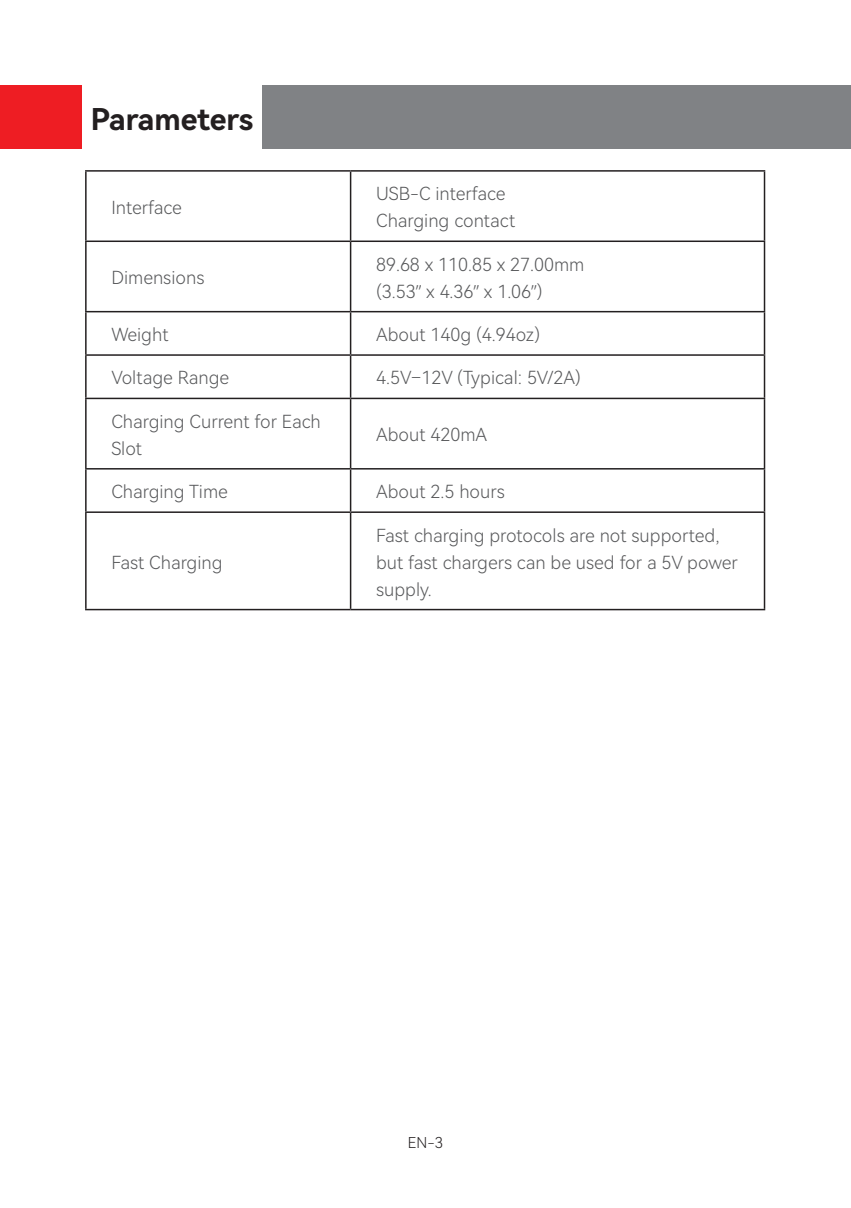
<style>
.page{position:relative;width:851px;height:1208px;background:#fff}
.page>*{position:absolute;margin:0;border:0;box-sizing:border-box;transform-origin:0 0}
.Heading{font:30px "Harmony OS Sans SC Bold";color:#231f20}
.Light_5pt{font:18px/27px "Harmony OS Sans SC Light";color:#57585a}
.t1{font:15px "Harmony OS Sans SC Light";color:#231f20}
.s1{font-family:"Noto Sans";font-weight:300}
</style>
<div class="page">
<div style="left:82px;top:85px;width:768px;height:63px;background:#808285"></div>
<div style="left:0;top:85px;width:82px;height:63px;background:#ee1d23"></div>
<hr style="left:85px;top:170px;width:265px;height:2px;background:#231f20">
<hr style="left:85px;top:172px;width:2px;height:68px;background:#231f20">
<hr style="left:350px;top:170px;width:415px;height:2px;background:#231f20">
<hr style="left:350px;top:172px;width:1px;height:68px;background:#231f20">
<hr style="left:763px;top:172px;width:2px;height:68px;background:#231f20">
<hr style="left:85px;top:240px;width:265px;height:2px;background:#231f20">
<hr style="left:85px;top:242px;width:2px;height:69px;background:#231f20">
<hr style="left:350px;top:240px;width:415px;height:2px;background:#231f20">
<hr style="left:350px;top:242px;width:1px;height:69px;background:#231f20">
<hr style="left:763px;top:242px;width:2px;height:69px;background:#231f20">
<hr style="left:85px;top:311px;width:265px;height:1px;background:#231f20">
<hr style="left:85px;top:312px;width:2px;height:42px;background:#231f20">
<hr style="left:350px;top:311px;width:415px;height:1px;background:#231f20">
<hr style="left:350px;top:312px;width:1px;height:42px;background:#231f20">
<hr style="left:763px;top:312px;width:2px;height:42px;background:#231f20">
<hr style="left:85px;top:354px;width:265px;height:2px;background:#231f20">
<hr style="left:85px;top:356px;width:2px;height:42px;background:#231f20">
<hr style="left:350px;top:354px;width:415px;height:2px;background:#231f20">
<hr style="left:350px;top:356px;width:1px;height:42px;background:#231f20">
<hr style="left:763px;top:356px;width:2px;height:42px;background:#231f20">
<hr style="left:85px;top:398px;width:265px;height:1px;background:#231f20">
<hr style="left:85px;top:399px;width:2px;height:69px;background:#231f20">
<hr style="left:350px;top:398px;width:415px;height:1px;background:#231f20">
<hr style="left:350px;top:399px;width:1px;height:69px;background:#231f20">
<hr style="left:763px;top:399px;width:2px;height:69px;background:#231f20">
<hr style="left:85px;top:468px;width:265px;height:1px;background:#231f20">
<hr style="left:85px;top:469px;width:2px;height:42px;background:#231f20">
<hr style="left:350px;top:468px;width:415px;height:1px;background:#231f20">
<hr style="left:350px;top:469px;width:1px;height:42px;background:#231f20">
<hr style="left:763px;top:469px;width:2px;height:42px;background:#231f20">
<hr style="left:85px;top:511px;width:265px;height:2px;background:#231f20">
<hr style="left:85px;top:513px;width:2px;height:96px;background:#231f20">
<hr style="left:350px;top:511px;width:415px;height:2px;background:#231f20">
<hr style="left:350px;top:513px;width:1px;height:96px;background:#231f20">
<hr style="left:763px;top:513px;width:2px;height:96px;background:#231f20">
<hr style="left:85px;top:609px;width:265px;height:1px;background:#231f20">
<hr style="left:350px;top:609px;width:415px;height:1px;background:#231f20">
<div style="left:82px;top:85px;width:180px;height:63px;background:#fff"></div>
<p class="Heading" style="left:91px;top:98px;width:164px">Parameters</p>
<p class="Light_5pt" style="left:111px;top:193px;width:72px">Interface</p>
<p class="Light_5pt" style="left:111px;top:263px;width:94px">Dimensions</p>
<p class="Light_5pt" style="left:376px;top:180px;width:131px">USB-C interface</p>
<p class="Light_5pt" style="left:376px;top:207px;width:140px">Charging contact</p>
<p class="Light_5pt" style="left:376px;top:250px;width:210px">89.68 x 110.85 x 27.00mm</p>
<p class="Light_5pt" style="left:376px;top:277px;width:168px">(3.53<span class="s1">”</span> x 4.36<span class="s1">”</span> x 1.06<span class="s1">”</span>)</p>
<p class="Light_5pt" style="left:111px;top:320px;width:59px">Weight</p>
<p class="Light_5pt" style="left:376px;top:320px;width:165px">About 140g (4.94oz)</p>
<p class="Light_5pt" style="left:111px;top:364px;width:119px">Voltage Range</p>
<p class="Light_5pt" style="left:376px;top:364px;width:206px">4.5V–12V (Typical: 5V/2A)</p>
<p class="Light_5pt" style="left:111px;top:407px;width:211px">Charging Current for Each<br>Slot</p>
<p class="Light_5pt" style="left:376px;top:421px;width:113px">About 420mA</p>
<p class="Light_5pt" style="left:111px;top:477px;width:118px">Charging Time</p>
<p class="Light_5pt" style="left:376px;top:477px;width:130px">About 2.5 hours</p>
<p class="Light_5pt" style="left:111px;top:548px;width:113px">Fast Charging</p>
<p class="Light_5pt" style="left:376px;top:521px;width:363px">Fast charging protocols are not supported, but fast chargers can be used for a 5V power supply.</p>
<p class="t1" style="left:408px;top:1132px;width:37px">EN-3</p>
</div>
